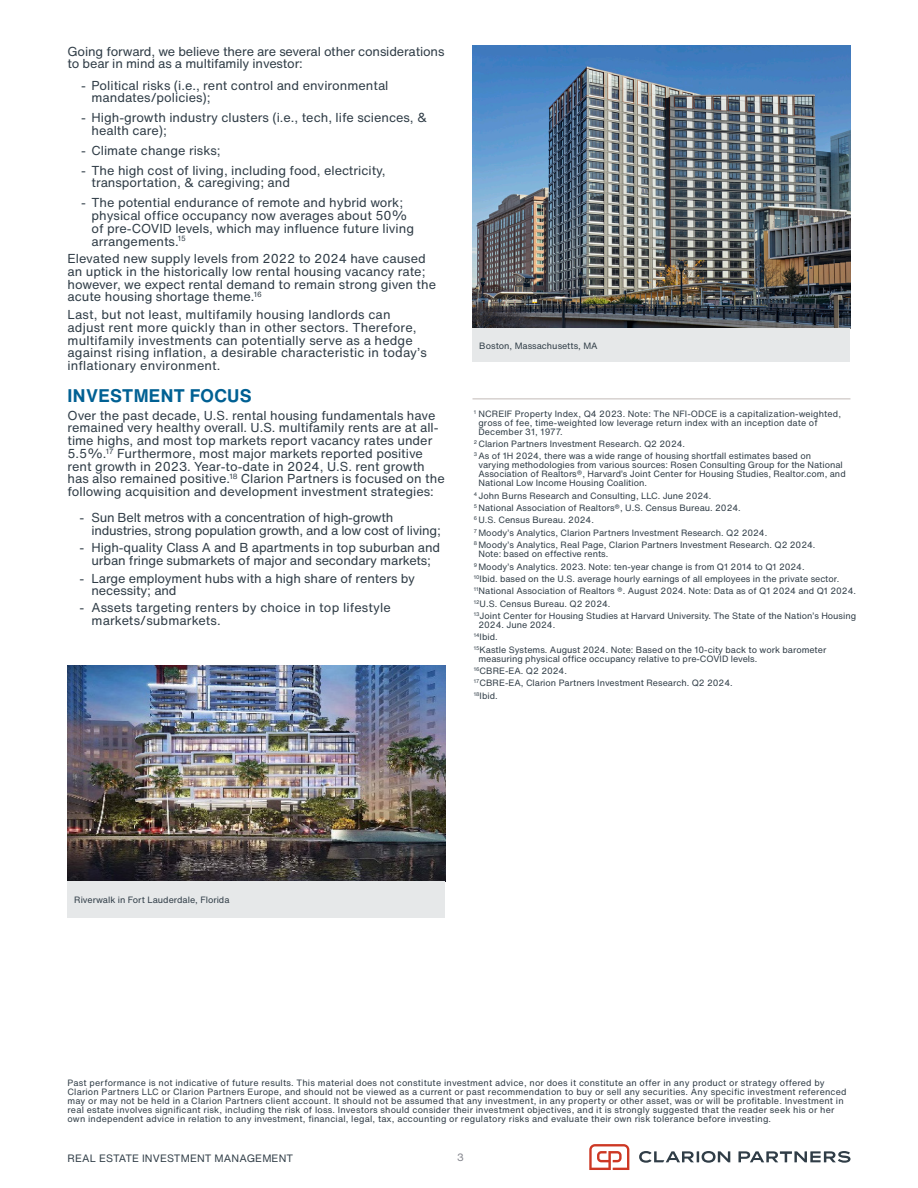
<style>
.page{position:relative;width:918px;height:1188px;background:#fff}
.page>*{position:absolute;margin:0;border:0;box-sizing:border-box;transform-origin:0 0}
.Small_Print{font:700 18px "Helvetica Now Text";letter-spacing:.02em;color:#006093}
.Small_Print-2{font:12.75px/12.8px "Helvetica Now Text";color:#303d47}
.Small_Print-3{font:12.75px/12.8px "Helvetica Now Text";letter-spacing:-.02em;color:#303d47}
.t1{font:10.5px "Helvetica Now Text";letter-spacing:.01em;color:#303d47}
.t2{font:10.5px "Helvetica Now Text";color:#83848c}
.Intro{font:9px/9px "Helvetica Now Text";color:#303d47}
.Small_Print-4{font:9px/9px "Helvetica Now Text";letter-spacing:.02em;color:#303d47}
.Small_Print-5{font:9px "Helvetica Now Text";color:#303d47}
</style>
<div class="page">
<svg style="left:589px;top:1144px;width:40px;height:26px"></svg>
<svg style="left:738px;top:1151px;width:112px;height:12px"></svg>
<svg style="left:639px;top:1151px;width:91px;height:12px"></svg>
<hr style="left:472px;top:399px;width:378px;height:1px;background:#c2bab7">
<img style="left:472px;top:46px;width:378px;height:283px">
<div style="left:472px;top:329px;width:378px;height:33px;background:#e6e8e9"></div>
<img style="left:68px;top:665px;width:378px;height:216px">
<div style="left:68px;top:881px;width:378px;height:36px;background:#e6e8e9"></div>
<p class="Small_Print-2" style="left:68px;top:44px;width:378px">Going forward, we believe there are several other considerations to bear in mind as a multifamily investor:</p>
<p class="Small_Print-2" style="left:92px;top:78px;width:298px;text-indent:-10px">- Political risks (i.e., rent control and environmental mandates/policies);</p>
<p class="Small_Print-2" style="left:92px;top:111px;width:337px;text-indent:-10px">- High-growth industry clusters (i.e., tech, life sciences, &amp; health care);</p>
<p class="Small_Print-2" style="left:81px;top:144px;width:141px">- Climate change risks;</p>
<p class="Small_Print-2" style="left:92px;top:164px;width:296px;text-indent:-10px">- The high cost of living, including food, electricity, transportation, &amp; caregiving; and</p>
<p class="Small_Print-2" style="left:92px;top:196px;width:324px;text-indent:-10px">- The potential endurance of remote and hybrid work; physical office occupancy now averages about 50% of pre-COVID levels, which may influence future living arrangements.<sup>15</sup></p>
<p class="Small_Print-2" style="left:68px;top:252px;width:370px">Elevated new supply levels from 2022 to 2024 have caused an uptick in the historically low rental housing vacancy rate; however, we expect rental demand to remain strong given the acute housing shortage theme.<sup>16</sup></p>
<p class="Small_Print-2" style="left:68px;top:308px;width:361px">Last, but not least, multifamily housing landlords can adjust rent more quickly than in other sectors. Therefore, multifamily investments can potentially serve as a hedge against rising inflation, a desirable characteristic in today’s inflationary environment.</p>
<p class="Small_Print" style="left:68px;top:382px;width:186px">INVESTMENT FOCUS</p>
<p class="Small_Print-2" style="left:68px;top:408px;width:379px">Over the past decade, U.S. rental housing fundamentals have remained very healthy overall. U.S. multifamily rents are at all&shy;time highs, and most top markets report vacancy rates under 5.5%.<sup>17</sup> Furthermore, most major markets reported positive rent growth in 2023. Year-to-date in 2024, U.S. rent growth has also remained positive.<sup>18</sup> Clarion Partners is focused on the following acquisition and development investment strategies:</p>
<p class="Small_Print-3" style="left:92px;top:511px;width:351px;text-indent:-12px">- Sun Belt metros with a concentration of high-growth industries, strong population growth, and a low cost of living;</p>
<p class="Small_Print-2" style="left:80px;top:541px;width:362px;text-align:center">- High-quality Class A and B apartments in top suburban and urban fringe submarkets of major and secondary markets;</p>
<p class="Small_Print-2" style="left:92px;top:571px;width:325px;text-indent:-12px">- Large employment hubs with a high share of renters by necessity; and</p>
<p class="Small_Print-2" style="left:92px;top:601px;width:301px;text-indent:-12px">- Assets targeting renters by choice in top lifestyle markets/submarkets.</p>
<p class="Small_Print-5" style="left:479px;top:339px;width:120px">Boston, Massachusetts, MA</p>
<p class="Intro" style="left:478px;top:409px;width:364px;text-indent:-4px"><sup>1</sup> NCREIF Property Index, Q4 2023. Note: The NFI-ODCE is a capitalization-weighted, gross of fee, time-weighted low leverage return index with an inception date of<br>December 31, 1977.</p>
<p class="Intro" style="left:474px;top:439px;width:213px"><sup>2</sup> Clarion Partners Investment Research. Q2 2024.</p>
<p class="Intro" style="left:478px;top:451px;width:369px;text-indent:-4px"><sup>3</sup> As of 1H 2024, there was a wide range of housing shortfall estimates based on<br>varying methodologies from various sources: Rosen Consulting Group for the National Association of Realtors®, Harvard’s Joint Center for Housing Studies, Realtor.com, and National Low Income Housing Coalition.</p>
<p class="Intro" style="left:474px;top:491px;width:239px"><sup>4</sup> John Burns Research and Consulting, LLC. June 2024.</p>
<p class="Intro" style="left:474px;top:503px;width:268px"><sup>5</sup> National Association of Realtors®, U.S. Census Bureau. 2024.</p>
<p class="Intro" style="left:474px;top:516px;width:121px"><sup>6</sup> U.S. Census Bureau. 2024.</p>
<p class="Intro" style="left:474px;top:528px;width:295px"><sup>7</sup> Moody’s Analytics, Clarion Partners Investment Research. Q2 2024.</p>
<p class="Intro" style="left:478px;top:540px;width:339px;text-indent:-4px"><sup>8</sup> Moody’s Analytics, Real Page, Clarion Partners Investment Research. Q2 2024.<br>Note: based on effective rents.</p>
<p class="Intro" style="left:474px;top:562px;width:332px"><sup>9</sup> Moody’s Analytics. 2023. Note: ten-year change is from Q1 2014 to Q1 2024.</p>
<p class="Intro" style="left:474px;top:574px;width:367px"><sup>10</sup>Ibid. based on the U.S. average hourly earnings of all employees in the private sector.</p>
<p class="Intro" style="left:474px;top:586px;width:384px"><sup>11</sup>National Association of Realtors ®. August 2024. Note: Data as of Q1 2024 and Q1 2024.</p>
<p class="Intro" style="left:474px;top:599px;width:138px"><sup>12</sup>U.S. Census Bureau. Q2 2024.</p>
<p class="Intro" style="left:478px;top:611px;width:379px;text-indent:-4px"><sup>13</sup>Joint Center for Housing Studies at Harvard University. The State of the Nation’s Housing<br>2024. June 2024.</p>
<p class="Intro" style="left:474px;top:632px;width:25px"><sup>14</sup>Ibid.</p>
<p class="Intro" style="left:478px;top:645px;width:349px;text-indent:-4px"><sup>15</sup>Kastle Systems. August 2024. Note: Based on the 10-city back to work barometer measuring physical office occupancy relative to pre-COVID levels.</p>
<p class="Intro" style="left:474px;top:666px;width:95px"><sup>16</sup>CBRE-EA. Q2 2024.</p>
<p class="Intro" style="left:474px;top:678px;width:260px"><sup>17</sup>CBRE-EA, Clarion Partners Investment Research. Q2 2024.</p>
<p class="Intro" style="left:474px;top:691px;width:25px"><sup>18</sup>Ibid.</p>
<p class="Small_Print-5" style="left:74px;top:893px;width:157px">Riverwalk in Fort Lauderdale, Florida</p>
<p class="Small_Print-4" style="left:68px;top:1078px;width:781px">Past performance is not indicative of future results. This material does not constitute investment advice, nor does it constitute an offer in any product or strategy offered by Clarion Partners LLC or Clarion Partners Europe, and should not be viewed as a current or past recommendation to buy or sell any securities. Any specific investment referenced may or may not be held in a Clarion Partners client account. It should not be assumed that any investment, in any property or other asset, was or will be profitable. Investment in real estate involves significant risk, including the risk of loss. Investors should consider their investment objectives, and it is strongly suggested that the reader seek his or her own independent advice in relation to any investment, financial, legal, tax, accounting or regulatory risks and evaluate their own risk tolerance before investing.</p>
<p class="t1" style="left:68px;top:1151px;width:227px">REAL ESTATE INVESTMENT MANAGEMENT</p>
<p class="t2" style="left:457px;top:1149px;width:8px">3</p>
</div>
